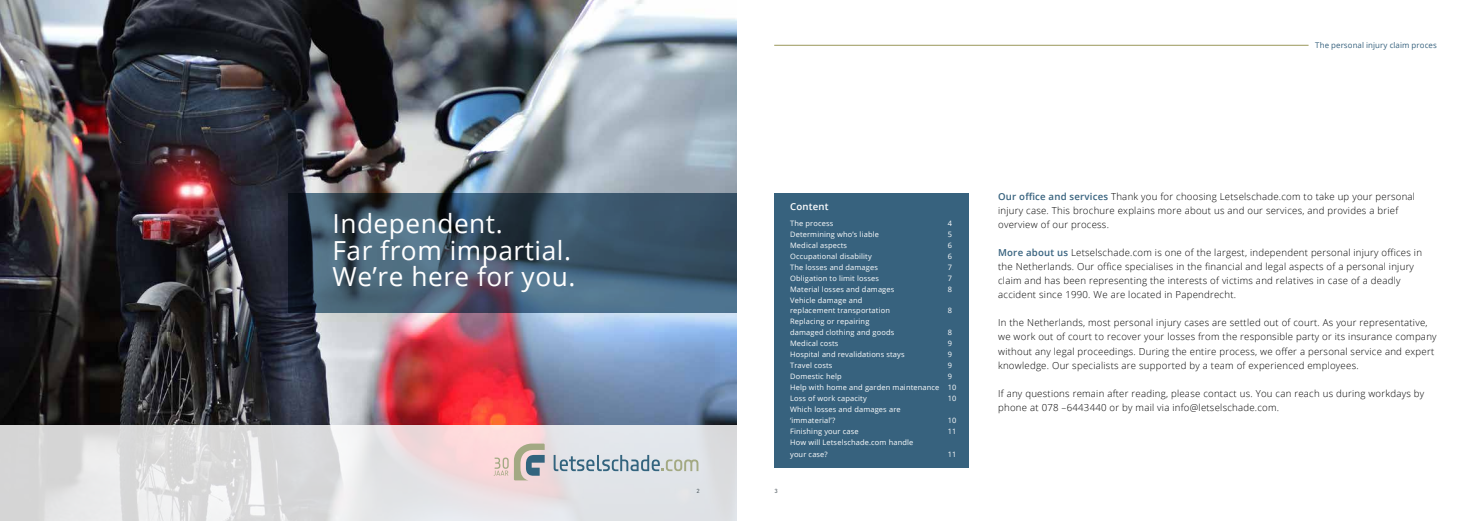
<style>
.page{position:relative;width:1474px;height:521px;background:#fff}
.page>*{position:absolute;margin:0;border:0;box-sizing:border-box;transform-origin:0 0}
.t1{font:26.25px/26.2px "Open Sans";letter-spacing:.02em;color:#fff}
.t2{font:300 9.62px/14px "Open Sans";letter-spacing:.025em;color:#000}
.t3{font:600 9.62px "Open Sans";letter-spacing:.02em;color:#fff}
.t4{font:7.88px "Open Sans";letter-spacing:.01em;color:#37627e}
.t5{font:7.44px/10.9px "Open Sans";letter-spacing:.02em;color:#fff}
.t6{font:6.12px "DIN Next LT Pro";color:#535c62}
.s1{font-weight:600;color:#37627e}
</style>
<div class="page">
<img style="left:0;top:0;width:737px;height:424px">
<svg style="left:288px;top:193px;width:449px;height:120px;background:#3d5669"></svg>
<svg style="left:0;top:424px;width:737px;height:97px;background:#e1dedf"></svg>
<hr style="left:774px;top:45px;width:534px;height:1px;background:#9a985a">
<div style="left:774px;top:193px;width:194px;height:275px;background:#37627e"></div>
<svg style="left:514px;top:443px;width:30px;height:37px"></svg>
<svg style="left:553px;top:455px;width:145px;height:16px;background:#b2c0c7"></svg>
<svg style="left:493px;top:457px;width:15px;height:19px"></svg>
<h1 class="t1" style="left:332px;top:210px;width:244px">Independent.<br>Far from impartial.<br>We’re here for you.</h1>
<p class="t4" style="left:1315px;top:39px;width:123px">The personal injury claim proces</p>
<p class="t6" style="left:696px;top:487px;width:5px">2</p>
<p class="t6" style="left:774px;top:487px;width:5px">3</p>
<p class="t3" style="left:790px;top:200px;width:40px">Content</p>
<p class="t5" style="left:790px;top:218px;width:45px">The process</p>
<p class="t5" style="left:947px;top:218px;width:6px">4</p>
<p class="t5" style="left:790px;top:228px;width:90px">Determining who’s liable</p>
<p class="t5" style="left:947px;top:228px;width:6px">5</p>
<p class="t5" style="left:790px;top:239px;width:59px">Medical aspects</p>
<p class="t5" style="left:947px;top:239px;width:6px">6</p>
<p class="t5" style="left:790px;top:250px;width:83px">Occupational disability</p>
<p class="t5" style="left:947px;top:250px;width:6px">6</p>
<p class="t5" style="left:790px;top:261px;width:89px">The losses and damages</p>
<p class="t5" style="left:947px;top:261px;width:6px">7</p>
<p class="t5" style="left:790px;top:272px;width:90px">Obligation to limit losses</p>
<p class="t5" style="left:947px;top:272px;width:6px">7</p>
<p class="t5" style="left:790px;top:283px;width:106px">Material losses and damages</p>
<p class="t5" style="left:947px;top:283px;width:6px">8</p>
<p class="t5" style="left:790px;top:294px;width:101px">Vehicle damage and replacement transportation</p>
<p class="t5" style="left:947px;top:305px;width:6px">8</p>
<p class="t5" style="left:790px;top:316px;width:106px">Replacing or repairing damaged clothing and goods</p>
<p class="t5" style="left:947px;top:327px;width:6px">8</p>
<p class="t5" style="left:790px;top:338px;width:50px">Medical costs</p>
<p class="t5" style="left:947px;top:338px;width:6px">9</p>
<p class="t5" style="left:790px;top:349px;width:116px">Hospital and revalidations stays</p>
<p class="t5" style="left:947px;top:349px;width:6px">9</p>
<p class="t5" style="left:790px;top:360px;width:44px">Travel costs</p>
<p class="t5" style="left:947px;top:360px;width:6px">9</p>
<p class="t5" style="left:790px;top:371px;width:53px">Domestic help</p>
<p class="t5" style="left:790px;top:371px;width:168px;text-indent:157px">9<br>Help with home and garden maintenance 10<br>Loss of work capacity</p>
<p class="t5" style="left:947px;top:393px;width:10px">10</p>
<p class="t5" style="left:790px;top:404px;width:112px">Which losses and damages are ‘immaterial’?</p>
<p class="t5" style="left:947px;top:414px;width:10px">10</p>
<p class="t5" style="left:790px;top:425px;width:70px">Finishing your case</p>
<p class="t5" style="left:947px;top:425px;width:10px">11</p>
<p class="t5" style="left:790px;top:436px;width:125px;line-height:12.2px">How will Letselschade.com handle your case?</p>
<p class="t5" style="left:947px;top:449px;width:10px">11</p>
<p class="t2" style="left:998px;top:190px;width:418px"><span class="s1">Our office and services</span> Thank you for choosing Letselschade.com to take up your personal injury case. This brochure explains more about us and our services, and provides a brief overview of our process.</p>
<p class="t2" style="left:998px;top:246px;width:425px"><span class="s1">More about us</span> Letselschade.com is one of the largest, independent personal injury offices in the Netherlands. Our office specialises in the financial and legal aspects of a personal injury claim and has been representing the interests of victims and relatives in case of a deadly accident since 1990. We are located in Papendrecht.</p>
<p class="t2" style="left:998px;top:316px;width:440px">In the Netherlands, most personal injury cases are settled out of court. As your representative, we work out of court to recover your losses from the responsible party or its insurance company without any legal proceedings. During the entire process, we offer a personal service and expert knowledge. Our specialists are supported by a team of experienced employees.</p>
<p class="t2" style="left:998px;top:386px;width:427px">If any questions remain after reading, please contact us. You can reach us during workdays by phone at 078 –6443440 or by mail via info@letselschade.com.</p>
</div>
